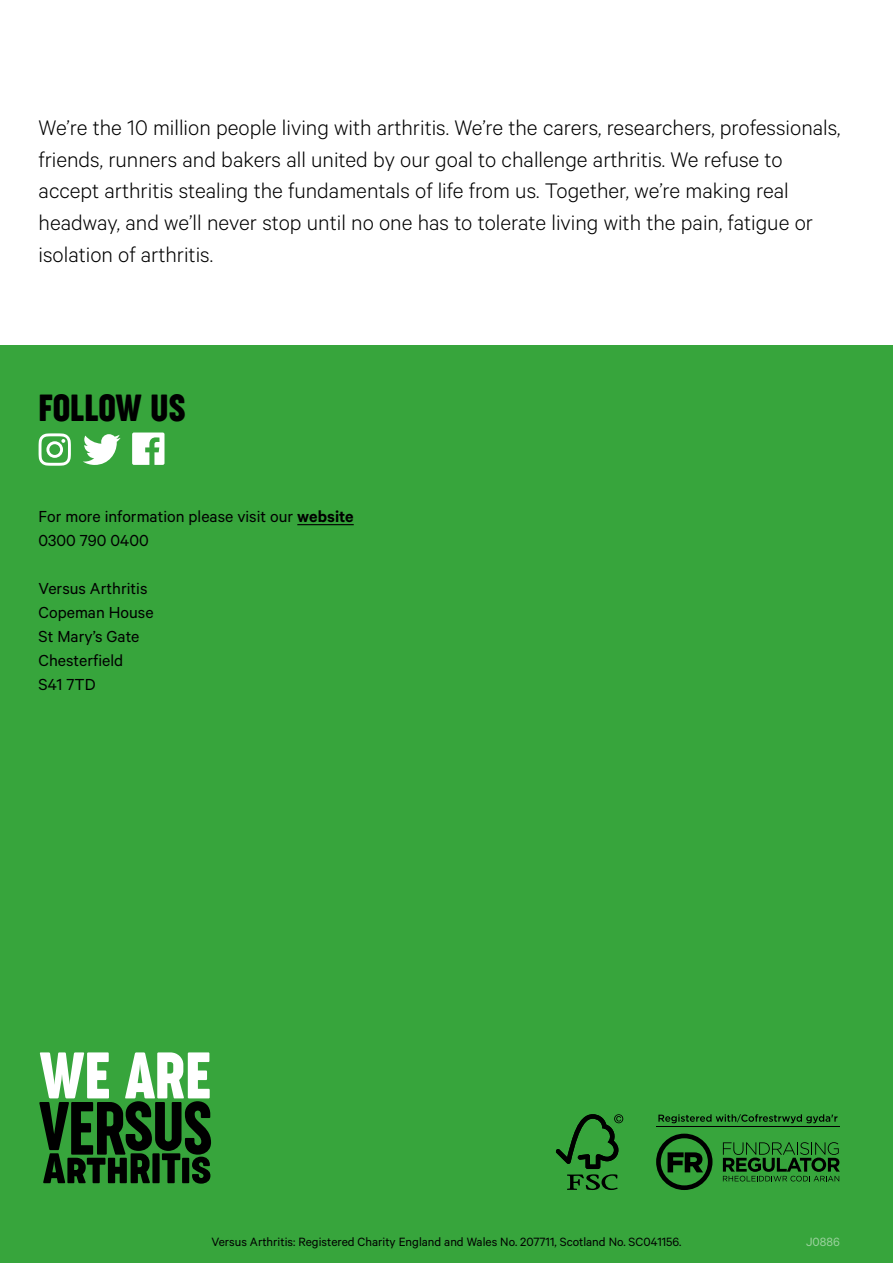
<style>
.page{position:relative;width:893px;height:1263px;background:#fff}
.page>*{position:absolute;margin:0;border:0;box-sizing:border-box;transform-origin:0 0}
.t1{font:61.95px "Versus Arthritis Display";color:#fff}
.t2{font:36px "Versus Arthritis Display";letter-spacing:-.005em;color:#000}
.t3{font:300 23.7px/31.7px "Calibre";color:#000}
.t4{font:18px/24px "Calibre";color:#000}
.t5{font:13.5px "Calibre";color:#000}
.t6{font:13.5px "Calibre";color:#9bd29e}
.s1{font-weight:600}
</style>
<div class="page">
<div style="left:0;top:346px;width:893px;height:917px;background:#37a53c"></div>
<hr style="left:297px;top:524px;width:57px;height:1px;background:#000">
<svg style="left:656px;top:1134px;width:56px;height:56px"></svg>
<svg style="left:723px;top:1142px;width:117px;height:39px"></svg>
<svg style="left:658px;top:1114px;width:179px;height:9px"></svg>
<hr style="left:656px;top:1127px;width:184px;height:1px;background:#000">
<svg style="left:556px;top:1114px;width:67px;height:76px"></svg>
<svg style="left:39px;top:1101px;width:172px;height:83px"></svg>
<svg style="left:132px;top:432px;width:32px;height:33px"></svg>
<svg style="left:83px;top:434px;width:37px;height:31px"></svg>
<svg style="left:39px;top:433px;width:32px;height:33px"></svg>
<p class="t3" style="left:39px;top:111px;width:804px">We’re the 10 million people living with arthritis. We’re the carers, researchers, professionals, friends, runners and bakers all united by our goal to challenge arthritis. We refuse to accept arthritis stealing the fundamentals of life from us. Together, we’re making real headway, and we’ll never stop until no one has to tolerate living with the pain, fatigue or isolation of arthritis.</p>
<h2 class="t2" style="left:39px;top:388px;width:149px">FOLLOW US</h2>
<p class="t4" style="left:39px;top:503px;width:317px">For more information please visit our <span class="s1">website<br></span>0300 790 0400</p>
<p class="t4" style="left:39px;top:575px;width:117px">Versus Arthritis<br>Copeman House<br>St Mary’s Gate<br>Chesterfield<br>S41 7TD</p>
<h1 class="t1" style="left:39px;top:1040px;width:173px">WE ARE</h1>
<p class="t5" style="left:211px;top:1234px;width:472px">Versus Arthritis: Registered Charity England and Wales No. 207711, Scotland No. SC041156.</p>
<p class="t6" style="left:806px;top:1233px;width:35px">J0886</p>
</div>
